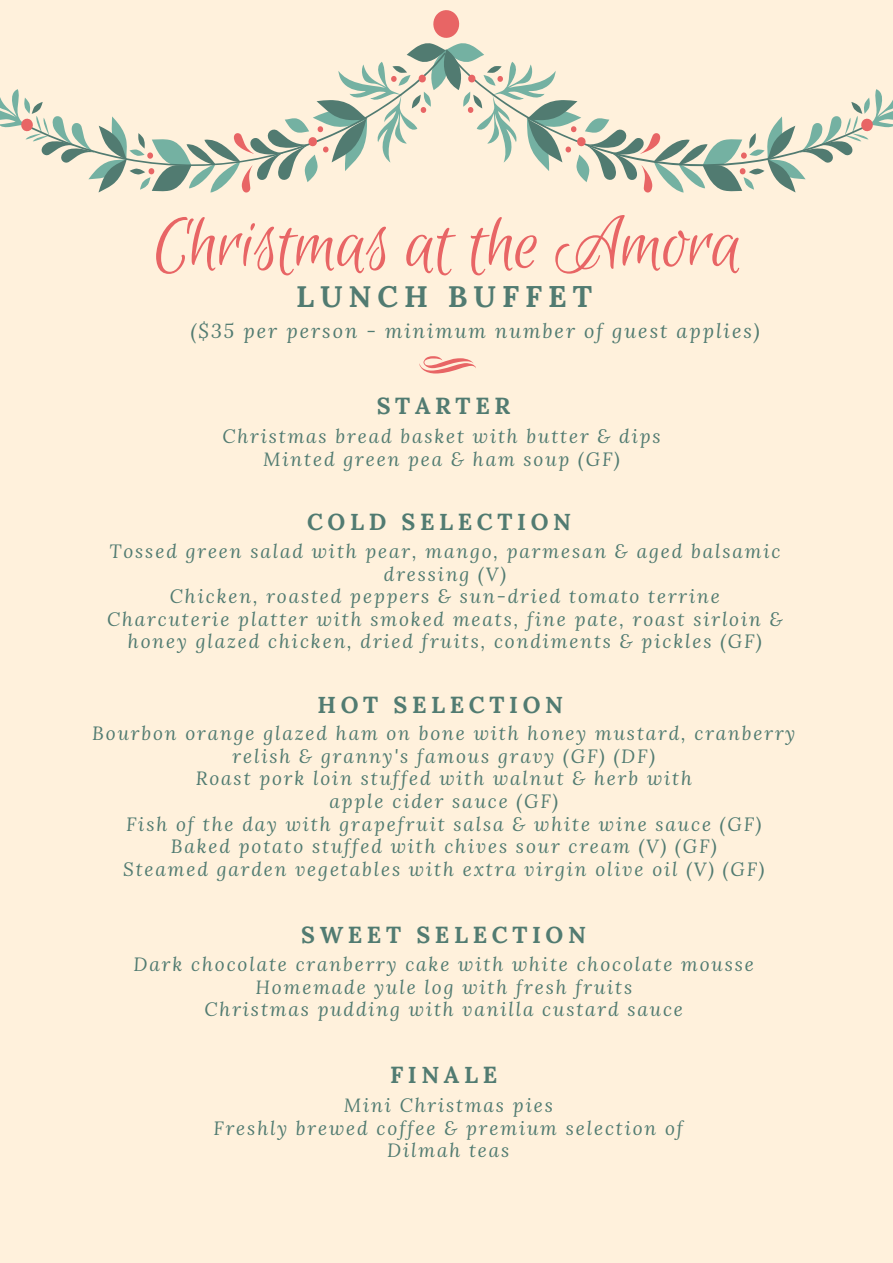
<style>
.page{position:relative;width:893px;height:1263px;background:#fff1dc}
.page>*{position:absolute;margin:0;border:0;box-sizing:border-box;transform-origin:0 0}
.t1{font:79.5px "Euphoria Script";letter-spacing:-.01em;color:#e86565}
.t2{font:700 29.85px "Lora";letter-spacing:.2em;color:#517b71}
.t3{font:700 23.25px "Lora";letter-spacing:.2em;color:#517b71}
.t4{font:italic 19.8px "Lora";letter-spacing:.1em;color:#517b71}
.t5{font:italic 19.05px/22.5px "Lora";letter-spacing:.1em;color:#517b71;text-align:center}
</style>
<div class="page">
<svg style="left:0;top:10px;width:893px;height:183px"></svg>
<svg style="left:419px;top:356px;width:57px;height:17px"></svg>
<h1 class="t1" style="left:152px;top:202px;width:592px">Christmas at the Amora</h1>
<h2 class="t2" style="left:296px;top:277px;width:297px">LUNCH BUFFET</h2>
<p class="t4" style="left:191px;top:318px;width:571px">($35 per person - minimum number of guest applies)</p>
<p class="t3" style="left:377px;top:391px;width:135px">STARTER</p>
<p class="t5" style="left:222px;top:425px;width:440px">Christmas bread basket with butter &amp; dips<br>Minted green pea &amp; ham soup (GF)</p>
<p class="t3" style="left:307px;top:507px;width:266px">COLD SELECTION</p>
<p class="t5" style="left:107px;top:539px;width:677px">Tossed green salad with pear, mango, parmesan &amp; aged balsamic dressing (V)<br>Chicken, roasted peppers &amp; sun-dried tomato terrine Charcuterie platter with smoked meats, fine pate, roast sirloin &amp; honey glazed chicken, dried fruits, condiments &amp; pickles (GF)</p>
<p class="t3" style="left:317px;top:689px;width:247px">HOT SELECTION</p>
<p class="t5" style="left:92px;top:722px;width:705px">Bourbon orange glazed ham on bone with honey mustard, cranberry relish &amp; granny's famous gravy (GF) (DF)<br>Roast pork loin stuffed with walnut &amp; herb with<br>apple cider sauce (GF)<br>Fish of the day with grapefruit salsa &amp; white wine sauce (GF)<br>Baked potato stuffed with chives sour cream (V) (GF)<br>Steamed garden vegetables with extra virgin olive oil (V) (GF)</p>
<p class="t3" style="left:301px;top:920px;width:286px">SWEET SELECTION</p>
<p class="t5" style="left:134px;top:953px;width:622px">Dark chocolate cranberry cake with white chocolate mousse<br>Homemade yule log with fresh fruits<br>Christmas pudding with vanilla custard sauce</p>
<p class="t3" style="left:390px;top:1060px;width:109px">FINALE</p>
<p class="t5" style="left:214px;top:1093px;width:471px">Mini Christmas pies<br>Freshly brewed coffee &amp; premium selection of<br>Dilmah teas</p>
</div>
